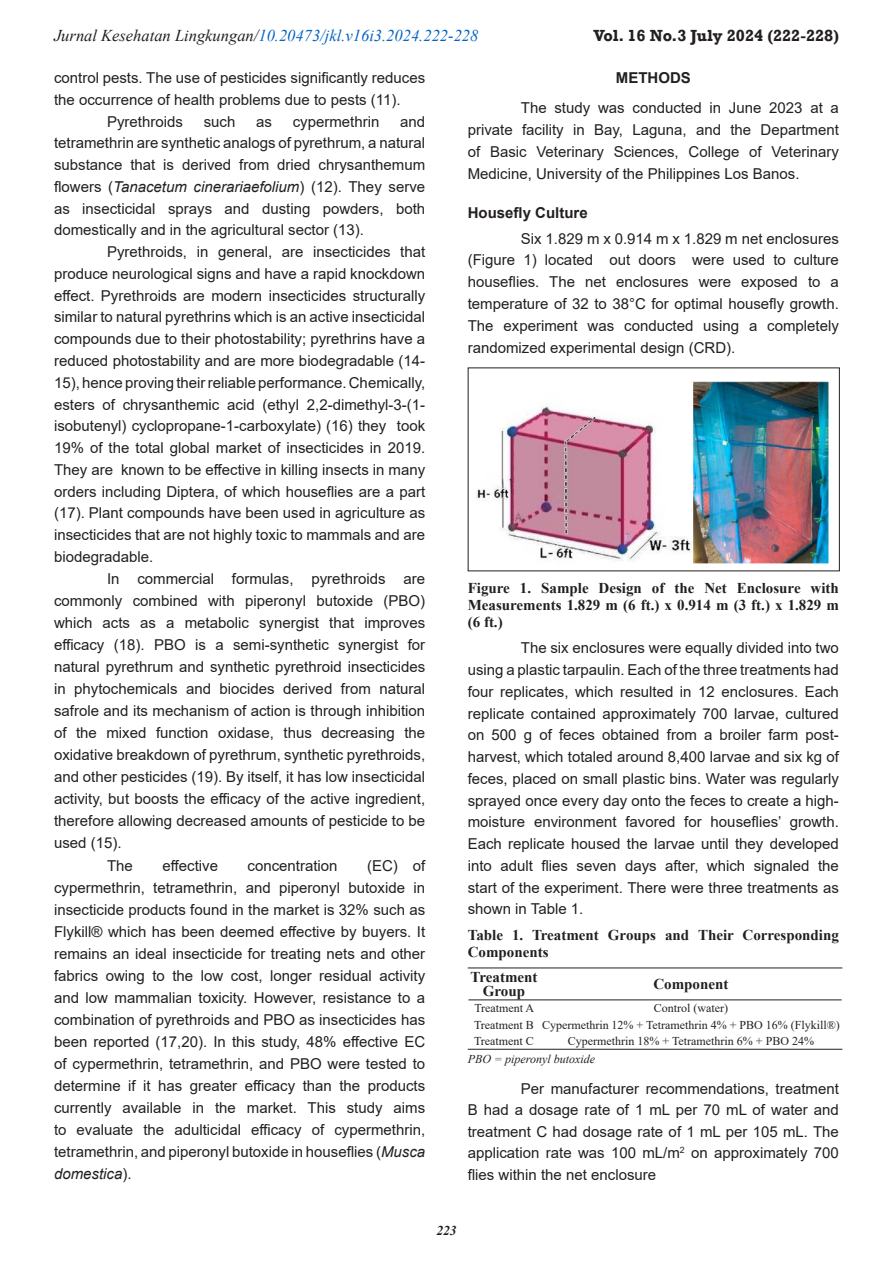
<style>
.page{position:relative;width:893px;height:1263px;background:#fff}
.page>*{position:absolute;margin:0;border:0;box-sizing:border-box;transform-origin:0 0}
.t1{font:italic 16.5px "Times New Roman";color:#0563c1}
.t2{font:700 16.5px "Rockwell";color:#231f20}
.isi_sub_1{font:15px/21.8px "Arial";color:#231f20;text-align:justify}
.judul_tabel{font:700 15px/17.2px "Times New Roman";color:#231f20;text-align:justify}
.sub_2{font:700 15px "Arial";color:#231f20}
.sub_1{font:700 15px "Arial";color:#231f20}
.sumber_tbl_fig{font:italic 700 13.5px "Times New Roman";color:#231f20}
.t3{font:12px "Times New Roman";color:#231f20}
.sumber_tbl_fig-2{font:italic 12px "Times New Roman";color:#231f20}
.s1{color:#231f20}
.s2{font-style:italic}
</style>
<div class="page">
<img style="left:476px;top:381px;width:353px;height:183px">
<hr style="left:468px;top:967px;width:72px;height:1px;background:#231f20">
<hr style="left:540px;top:967px;width:302px;height:1px;background:#231f20">
<hr style="left:468px;top:999px;width:72px;height:1px;background:#231f20">
<hr style="left:540px;top:999px;width:302px;height:1px;background:#231f20">
<hr style="left:468px;top:1049px;width:72px;height:1px;background:#231f20">
<hr style="left:540px;top:1049px;width:302px;height:1px;background:#231f20">
<p class="t1" style="left:54px;top:24px;width:426px"><span class="s1">Jurnal Kesehatan Lingkungan/</span>10.20473/jkl.v16i3.2024.222-228</p>
<p class="t2" style="left:593px;top:26px;width:247px">Vol. 16 No.3 July 2024 (222-228)</p>
<p class="isi_sub_1" style="left:54px;top:67px;width:373px">control pests. The use of pesticides significantly reduces the occurrence of health problems due to pests (11).</p>
<p class="isi_sub_1" style="left:107px;top:110px;width:77px">Pyrethroids</p>
<p class="isi_sub_1" style="left:204px;top:110px;width:33px">such</p>
<p class="isi_sub_1" style="left:256px;top:110px;width:17px">as</p>
<p class="isi_sub_1" style="left:293px;top:110px;width:88px">cypermethrin</p>
<p class="isi_sub_1" style="left:54px;top:110px;width:373px;text-indent:346px">and tetramethrin are synthetic analogs of pyrethrum, a natural substance that is derived from dried chrysanthemum flowers (<span class="s2">Tanacetum cinerariaefolium</span>) (12). They serve as insecticidal sprays and dusting powders, both domestically and in the agricultural sector (13).</p>
<p class="isi_sub_1" style="left:54px;top:241px;width:373px;text-indent:53px">Pyrethroids, in general, are insecticides that produce neurological signs and have a rapid knockdown effect. Pyrethroids are modern insecticides structurally similar to natural pyrethrins which is an active insecticidal compounds due to their photostability; pyrethrins have a reduced photostability and are more biodegradable (14- 15), hence proving their reliable performance. Chemically, esters of chrysanthemic acid (ethyl 2,2-dimethyl-3-(1- isobutenyl) cyclopropane-1-carboxylate) (16) they took 19% of the total global market of insecticides in 2019.<br>They are known to be effective in killing insects in many orders including Diptera, of which houseflies are a part (17). Plant compounds have been used in agriculture as insecticides that are not highly toxic to mammals and are biodegradable.</p>
<p class="isi_sub_1" style="left:54px;top:567px;width:373px;text-indent:53px">In commercial formulas, pyrethroids are commonly combined with piperonyl butoxide (PBO) which acts as a metabolic synergist that improves efficacy (18). PBO is a semi-synthetic synergist for natural pyrethrum and synthetic pyrethroid insecticides in phytochemicals and biocides derived from natural safrole and its mechanism of action is through inhibition of the mixed function oxidase, thus decreasing the oxidative breakdown of pyrethrum, synthetic pyrethroids, and other pesticides (19). By itself, it has low insecticidal activity, but boosts the efficacy of the active ingredient, therefore allowing decreased amounts of pesticide to be used (15).</p>
<p class="isi_sub_1" style="left:107px;top:854px;width:27px">The</p>
<p class="isi_sub_1" style="left:162px;top:854px;width:57px">effective</p>
<p class="isi_sub_1" style="left:248px;top:854px;width:92px">concentration</p>
<p class="isi_sub_1" style="left:54px;top:854px;width:373px;text-indent:313px">(EC) of cypermethrin, tetramethrin, and piperonyl butoxide in insecticide products found in the market is 32% such as Flykill® which has been deemed effective by buyers. It remains an ideal insecticide for treating nets and other fabrics owing to the low cost, longer residual activity and low mammalian toxicity. However, resistance to a combination of pyrethroids and PBO as insecticides has been reported (17,20). In this study, 48% effective EC of cypermethrin, tetramethrin, and PBO were tested to determine if it has greater efficacy than the products currently available in the market. This study aims to evaluate the adulticidal efficacy of cypermethrin, tetramethrin, and piperonyl butoxide in houseflies (<span class="s2">Musca domestica</span>).</p>
<p class="sub_1" style="left:616px;top:67px;width:76px">METHODS</p>
<p class="isi_sub_1" style="left:468px;top:97px;width:373px;text-indent:53px">The study was conducted in June 2023 at a private facility in Bay, Laguna, and the Department of Basic Veterinary Sciences, College of Veterinary Medicine, University of the Philippines Los Banos.</p>
<p class="sub_2" style="left:468px;top:202px;width:122px">Housefly Culture</p>
<p class="isi_sub_1" style="left:468px;top:227px;width:373px;text-indent:53px">Six 1.829 m x 0.914 m x 1.829 m net enclosures (Figure 1) located out doors were used to culture houseflies. The net enclosures were exposed to a temperature of 32 to 38°C for optimal housefly growth.<br>The experiment was conducted using a completely randomized experimental design (CRD).</p>
<p class="judul_tabel" style="left:468px;top:579px;width:373px">Figure 1. Sample Design of the Net Enclosure with Measurements 1.829 m (6 ft.) x 0.914 m (3 ft.) x 1.829 m (6 ft.)</p>
<p class="isi_sub_1" style="left:468px;top:637px;width:373px;text-indent:53px">The six enclosures were equally divided into two using a plastic tarpaulin. Each of the three treatments had four replicates, which resulted in 12 enclosures. Each replicate contained approximately 700 larvae, cultured on 500 g of feces obtained from a broiler farm post&shy;harvest, which totaled around 8,400 larvae and six kg of feces, placed on small plastic bins. Water was regularly sprayed once every day onto the feces to create a high&shy;moisture environment favored for houseflies’ growth.<br>Each replicate housed the larvae until they developed into adult flies seven days after, which signaled the start of the experiment. There were three treatments as shown in Table 1.</p>
<p class="judul_tabel" style="left:468px;top:926px;width:373px">Table 1. Treatment Groups and Their Corresponding<br>Components</p>
<p class="judul_tabel" style="left:471px;top:970px;width:68px;line-height:13.5px;text-align:center">Treatment<br>Group</p>
<p class="judul_tabel" style="left:653px;top:975px;width:76px">Component</p>
<p class="t3" style="left:474px;top:999px;width:61px">Treatment A</p>
<p class="t3" style="left:654px;top:999px;width:76px">Control (water)</p>
<p class="t3" style="left:474px;top:1016px;width:61px">Treatment B</p>
<p class="t3" style="left:542px;top:1016px;width:299px">Cypermethrin 12% + Tetramethrin 4% + PBO 16% (Flykill®)</p>
<p class="t3" style="left:474px;top:1032px;width:61px">Treatment C</p>
<p class="t3" style="left:568px;top:1032px;width:248px">Cypermethrin 18% + Tetramethrin 6% + PBO 24%</p>
<p class="sumber_tbl_fig-2" style="left:468px;top:1051px;width:129px">PBO = piperonyl butoxide</p>
<p class="isi_sub_1" style="left:468px;top:1077px;width:373px;text-indent:53px">Per manufacturer recommendations, treatment B had a dosage rate of 1 mL per 70 mL of water and treatment C had dosage rate of 1 mL per 105 mL. The application rate was 100 mL/m<sup>2</sup> on approximately 700 flies within the net enclosure</p>
<p class="sumber_tbl_fig" style="left:436px;top:1221px;width:22px">223</p>
</div>
